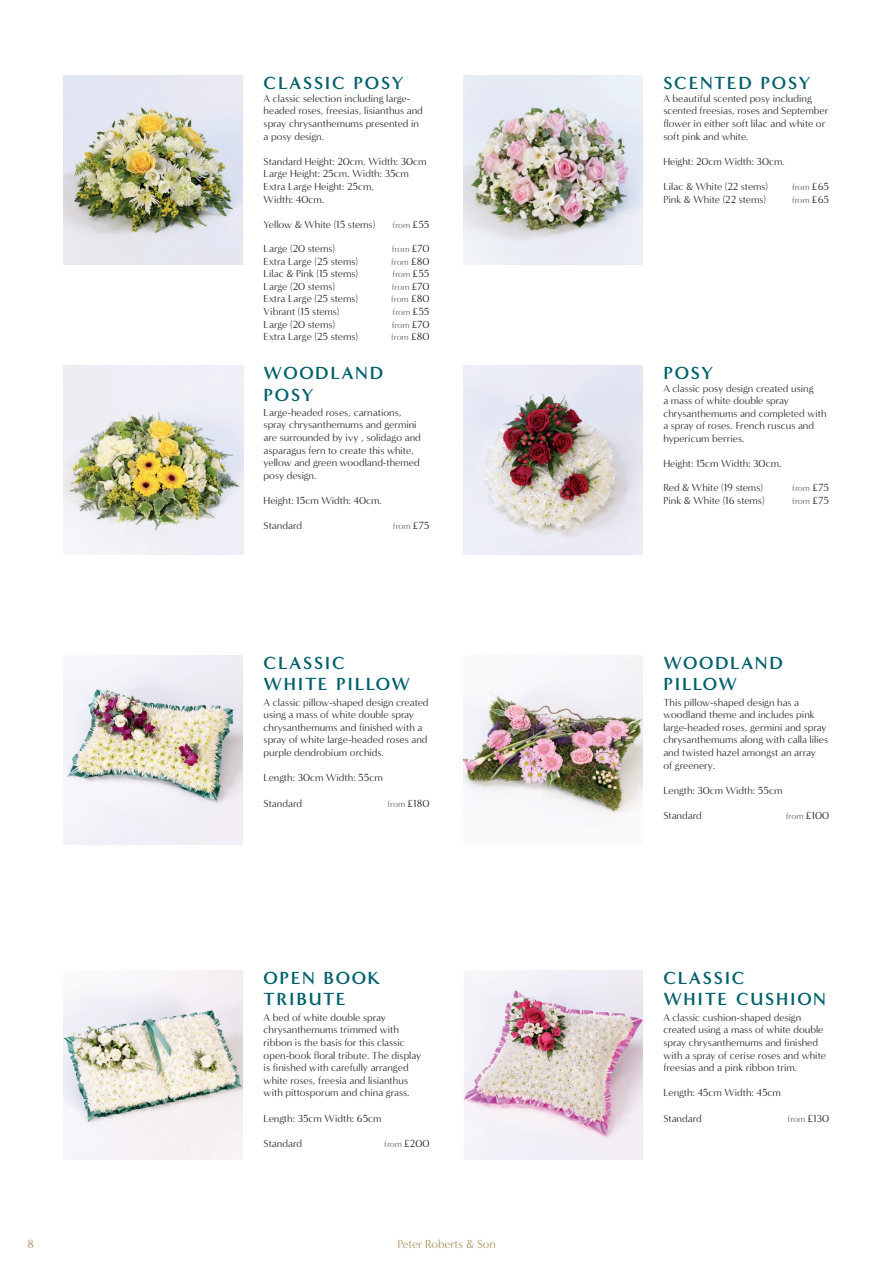
<style>
.page{position:relative;width:893px;height:1263px;background:#fff}
.page>*{position:absolute;margin:0;border:0;box-sizing:border-box;transform-origin:0 0}
.t1{font:700 18px/21.6px "Minerva Modern";letter-spacing:.1em;color:#00606a}
.t2{font:700 18px/21.6px "Minerva Modern";letter-spacing:.08em;color:#00606a}
.t3{font:12px "Minerva Modern";color:#a98e5a}
.t4{font:10.5px/12.6px "Minerva Modern";color:#231f20}
.t5{font:9px "Minerva Modern";color:#57585a}
.s1{font-size:10.5px;color:#231f20}
</style>
<div class="page">
<img style="left:463px;top:76px;width:179px;height:189px">
<img style="left:463px;top:365px;width:179px;height:189px">
<img style="left:64px;top:76px;width:178px;height:189px">
<img style="left:64px;top:365px;width:179px;height:189px">
<img style="left:64px;top:970px;width:178px;height:189px">
<img style="left:463px;top:655px;width:179px;height:161px">
<img style="left:64px;top:655px;width:178px;height:189px">
<img style="left:463px;top:970px;width:179px;height:189px">
<h1 class="t1" style="left:264px;top:72px;width:141px">CLASSIC POSY</h1>
<p class="t4" style="left:264px;top:92px;width:161px">A classic selection including large&shy;headed roses, freesias, lisianthus and spray chrysanthemums presented in a posy design.</p>
<p class="t4" style="left:264px;top:155px;width:164px">Standard Height: 20cm, Width: 30cm<br>Large Height: 25cm, Width: 35cm<br>Extra Large Height: 25cm,<br>Width: 40cm.</p>
<p class="t4" style="left:264px;top:218px;width:113px">Yellow &amp; White (15 stems)</p>
<p class="t5" style="left:393px;top:220px;width:38px">from <span class="s1">£55</span></p>
<p class="t4" style="left:264px;top:242px;width:73px">Large (20 stems)</p>
<p class="t5" style="left:392px;top:244px;width:39px">from <span class="s1">£70</span></p>
<p class="t4" style="left:264px;top:255px;width:96px">Extra Large (25 stems)</p>
<p class="t5" style="left:391px;top:256px;width:40px">from <span class="s1">£80</span></p>
<p class="t4" style="left:264px;top:267px;width:96px">Lilac &amp; Pink (15 stems)</p>
<p class="t5" style="left:393px;top:269px;width:38px">from <span class="s1">£55</span></p>
<p class="t4" style="left:264px;top:280px;width:73px">Large (20 stems)</p>
<p class="t5" style="left:392px;top:282px;width:39px">from <span class="s1">£70</span></p>
<p class="t4" style="left:264px;top:293px;width:96px">Extra Large (25 stems)</p>
<p class="t5" style="left:391px;top:294px;width:40px">from <span class="s1">£80</span></p>
<p class="t4" style="left:264px;top:305px;width:77px">Vibrant (15 stems)</p>
<p class="t5" style="left:393px;top:307px;width:38px">from <span class="s1">£55</span></p>
<p class="t4" style="left:264px;top:318px;width:73px">Large (20 stems)</p>
<p class="t5" style="left:392px;top:319px;width:39px">from <span class="s1">£70</span></p>
<p class="t4" style="left:264px;top:330px;width:96px">Extra Large (25 stems)</p>
<p class="t5" style="left:391px;top:332px;width:40px">from <span class="s1">£80</span></p>
<h1 class="t1" style="left:264px;top:362px;width:121px">WOODLAND<br>POSY</h1>
<p class="t4" style="left:264px;top:406px;width:159px">Large-headed roses, carnations, spray chrysanthemums and germini are surrounded by ivy , solidago and asparagus fern to create this white, yellow and green woodland-themed posy design.</p>
<p class="t4" style="left:264px;top:494px;width:120px">Height: 15cm Width: 40cm.</p>
<p class="t4" style="left:264px;top:519px;width:40px">Standard</p>
<p class="t5" style="left:393px;top:521px;width:38px">from <span class="s1">£75</span></p>
<h1 class="t1" style="left:264px;top:652px;width:148px">CLASSIC<br>WHITE PILLOW</h1>
<p class="t4" style="left:264px;top:696px;width:166px">A classic pillow-shaped design created using a mass of white double spray chrysanthemums and finished with a spray of white large-headed roses and purple dendrobium orchids.</p>
<p class="t4" style="left:264px;top:771px;width:121px">Length: 30cm Width: 55cm</p>
<p class="t4" style="left:264px;top:797px;width:40px">Standard</p>
<p class="t5" style="left:388px;top:798px;width:43px">from <span class="s1">£180</span></p>
<h1 class="t1" style="left:264px;top:967px;width:118px">OPEN BOOK<br>TRIBUTE</h1>
<p class="t4" style="left:264px;top:1011px;width:159px">A bed of white double spray chrysanthemums trimmed with ribbon is the basis for this classic open-book floral tribute. The display is finished with carefully arranged white roses, freesia and lisianthus with pittosporum and china grass.</p>
<p class="t4" style="left:264px;top:1112px;width:119px">Length: 35cm Width: 65cm</p>
<p class="t4" style="left:264px;top:1137px;width:40px">Standard</p>
<p class="t5" style="left:384px;top:1138px;width:47px">from <span class="s1">£200</span></p>
<p class="t3" style="left:28px;top:1236px;width:8px">8</p>
<p class="t3" style="left:397px;top:1236px;width:100px">Peter Roberts &amp; Son</p>
<h1 class="t1" style="left:663px;top:72px;width:149px">SCENTED POSY</h1>
<p class="t4" style="left:663px;top:92px;width:166px">A beautiful scented posy including scented freesias, roses and September flower in either soft lilac and white or soft pink and white.</p>
<p class="t4" style="left:663px;top:155px;width:123px">Height: 20cm Width: 30cm.</p>
<p class="t4" style="left:663px;top:180px;width:106px">Lilac &amp; White (22 stems)</p>
<p class="t5" style="left:792px;top:182px;width:39px">from <span class="s1">£65</span></p>
<p class="t4" style="left:663px;top:193px;width:104px">Pink &amp; White (22 stems)</p>
<p class="t5" style="left:792px;top:194px;width:39px">from <span class="s1">£65</span></p>
<h1 class="t1" style="left:663px;top:362px;width:52px">POSY</h1>
<p class="t4" style="left:663px;top:382px;width:165px">A classic posy design created using<br>a mass of white double spray chrysanthemums and completed with a spray of roses, French ruscus and hypericum berries.</p>
<p class="t4" style="left:663px;top:457px;width:119px">Height: 15cm Width: 30cm.</p>
<p class="t4" style="left:663px;top:482px;width:101px">Red &amp; White (19 stems)</p>
<p class="t5" style="left:792px;top:483px;width:38px">from <span class="s1">£75</span></p>
<p class="t4" style="left:663px;top:494px;width:103px">Pink &amp; White (16 stems)</p>
<p class="t5" style="left:792px;top:496px;width:38px">from <span class="s1">£75</span></p>
<h1 class="t2" style="left:663px;top:652px;width:121px">WOODLAND<br>PILLOW</h1>
<p class="t4" style="left:663px;top:696px;width:166px">This pillow-shaped design has a woodland theme and includes pink large-headed roses, germini and spray chrysanthemums along with calla lilies and twisted hazel amongst an array<br>of greenery.</p>
<p class="t4" style="left:663px;top:784px;width:121px">Length: 30cm Width: 55cm</p>
<p class="t4" style="left:663px;top:809px;width:40px">Standard</p>
<p class="t5" style="left:786px;top:811px;width:45px">from <span class="s1">£100</span></p>
<h1 class="t1" style="left:663px;top:967px;width:164px">CLASSIC<br>WHITE CUSHION</h1>
<p class="t4" style="left:663px;top:1011px;width:164px">A classic cushion-shaped design created using a mass of white double spray chrysanthemums and finished with a spray of cerise roses and white freesias and a pink ribbon trim.</p>
<p class="t4" style="left:663px;top:1086px;width:119px">Length: 45cm Width: 45cm</p>
<p class="t4" style="left:663px;top:1112px;width:40px">Standard</p>
<p class="t5" style="left:788px;top:1113px;width:43px">from <span class="s1">£130</span></p>
</div>
